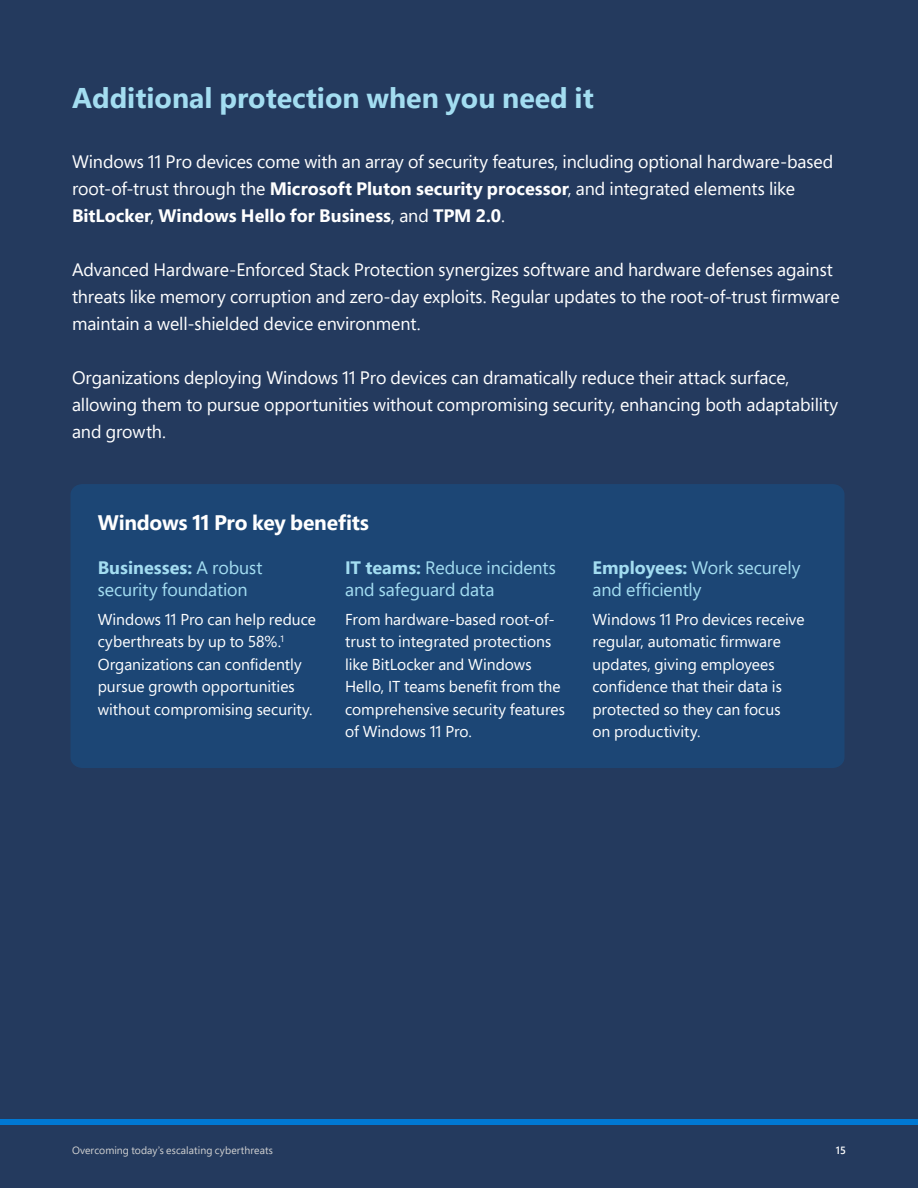
<style>
.page{position:relative;width:918px;height:1188px;background:#243a5e}
.page>*{position:absolute;margin:0;border:0;box-sizing:border-box;transform-origin:0 0}
.t1{font:700 28.5px "Segoe Pro";color:#a3ddf1}
.t2{font:700 21px "Segoe Pro";letter-spacing:-.01em;color:#fff}
.t3{font:18px/27px "Segoe Pro";letter-spacing:-.005em;color:#fff}
.t4{font:18px/22.5px "Segoe Pro";letter-spacing:-.005em;color:#a3ddf1}
.t5{font:15.75px/22.5px "Segoe Pro";color:#fff}
.t6{font:10.5px "Segoe Pro";letter-spacing:.01em;color:#d2d2d2}
.t7{font:600 10.5px "Segoe Pro";color:#fff}
.s1{font-weight:700}
</style>
<div class="page">
<div style="left:0;top:1119px;width:918px;height:6px;background:#0078d4"></div>
<div style="left:70px;top:484px;width:774px;height:284px;background:#1c4675"></div>
<h1 class="t1" style="left:72px;top:78px;width:523px">Additional protection when you need it</h1>
<p class="t3" style="left:72px;top:147px;width:763px">Windows 11 Pro devices come with an array of security features, including optional hardware-based root-of-trust through the <span class="s1">Microsoft Pluton security processor</span>, and integrated elements like<br><span class="s1">BitLocker</span>, <span class="s1">Windows Hello for Business</span>, and <span class="s1">TPM 2.0</span>.</p>
<p class="t3" style="left:72px;top:255px;width:769px">Advanced Hardware-Enforced Stack Protection synergizes software and hardware defenses against threats like memory corruption and zero-day exploits. Regular updates to the root-of-trust firmware maintain a well-shielded device environment.</p>
<p class="t3" style="left:72px;top:363px;width:768px">Organizations deploying Windows 11 Pro devices can dramatically reduce their attack surface, allowing them to pursue opportunities without compromising security, enhancing both adaptability and growth.</p>
<p class="t2" style="left:98px;top:508px;width:273px">Windows 11 Pro key benefits</p>
<p class="t4" style="left:98px;top:556px;width:166px"><span class="s1">Businesses:</span> A robust security foundation</p>
<p class="t5" style="left:98px;top:608px;width:220px">Windows 11 Pro can help reduce cyberthreats by up to 58%.<sup>1<br></sup>Organizations can confidently pursue growth opportunities without compromising security.</p>
<p class="t4" style="left:345px;top:556px;width:212px"><span class="s1">IT teams:</span> Reduce incidents and safeguard data</p>
<p class="t5" style="left:345px;top:608px;width:221px">From hardware-based root-of&shy;trust to integrated protections like BitLocker and Windows<br>Hello, IT teams benefit from the comprehensive security features of Windows 11 Pro.</p>
<p class="t4" style="left:592px;top:556px;width:209px"><span class="s1">Employees:</span> Work securely and efficiently</p>
<p class="t5" style="left:592px;top:608px;width:214px">Windows 11 Pro devices receive regular, automatic firmware updates, giving employees confidence that their data is protected so they can focus<br>on productivity.</p>
<p class="t6" style="left:72px;top:1143px;width:202px">Overcoming today’s escalating cyberthreats</p>
<p class="t7" style="left:836px;top:1143px;width:12px">15</p>
</div>
